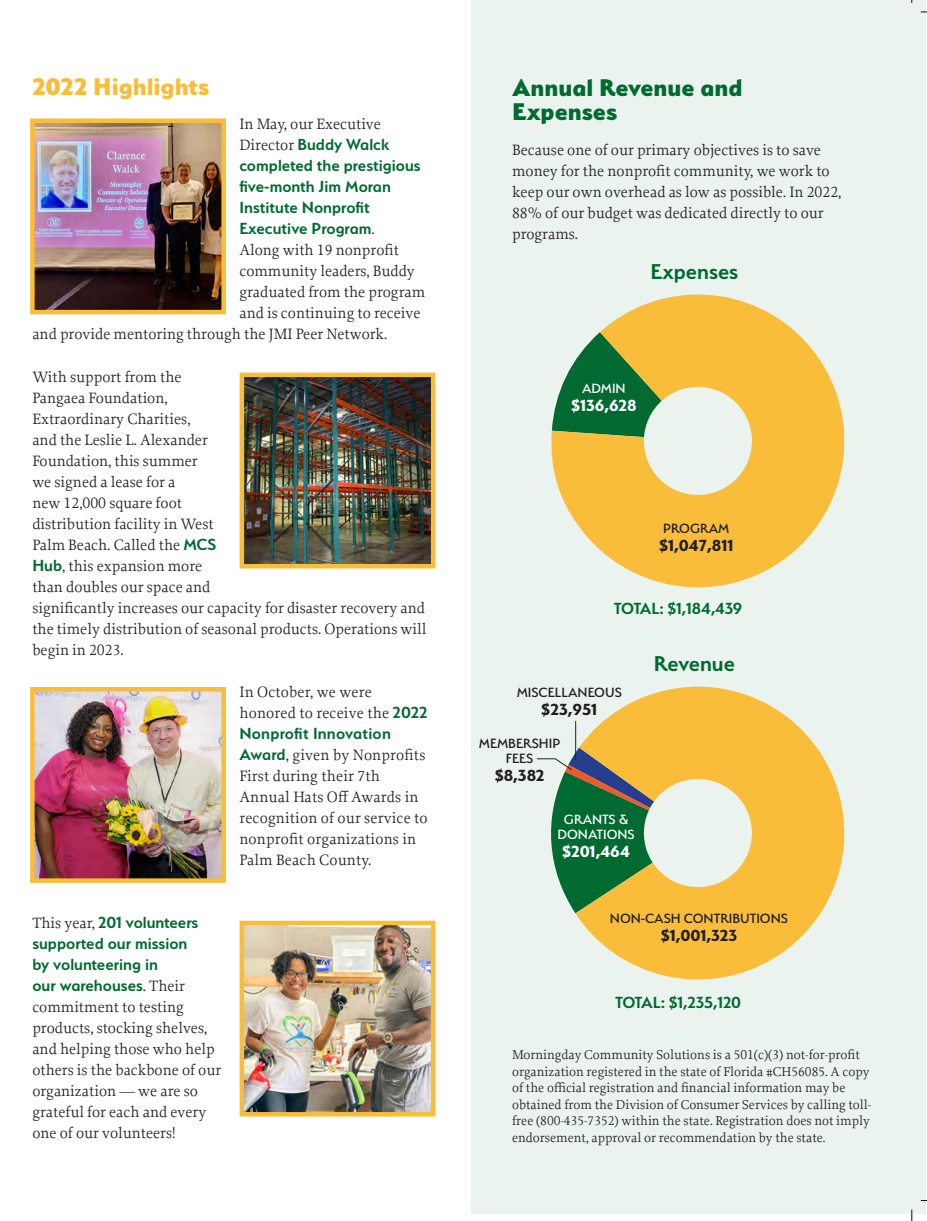
<style>
.page{position:relative;width:927px;height:1221px;background:#fff}
.page>*{position:absolute;margin:0;border:0;box-sizing:border-box;transform-origin:0 0}
.t1{font:800 27px/24px "Serenity";color:#006a30}
.t2{font:800 27px "Serenity";color:#f9bd3a}
.sub_green{font:600 24px "Serenity";color:#006a30}
.text{font:600 18px/21px "Serenity";color:#006a30}
.sub_green-2{font:700 18px "Serenity";color:#231f20}
.sub_green-3{font:600 18px "Serenity";letter-spacing:-.01em;color:#006a30}
.sub_green-4{font:700 18px "Serenity";color:#fff}
.text-2{font:15.75px/21px "Proforma";color:#231f20}
.sub_green-5{font:500 15px "Serenity";color:#231f20}
.sub_green-6{font:500 15px "Serenity";color:#fff}
.text-3{font:13.5px/16.5px "Proforma";color:#231f20}
.s1{font-family:"Proforma";font-weight:400;font-size:15.75px;color:#231f20}
.s2{font-family:"Serenity";font-weight:600;font-size:18px;color:#006a30}
</style>
<div class="page">
<div style="left:471px;top:0;width:454px;height:1213px;background:#ebf3ee"></div>
<svg style="left:551px;top:294px;width:294px;height:294px;fill:#f9bd3a"></svg>
<svg style="left:552px;top:332px;width:206px;height:169px"></svg>
<img style="left:35px;top:123px;width:186px;height:186px">
<div style="left:30px;top:118px;width:196px;height:196px;border:4px solid #f9bd3a"></div>
<img style="left:245px;top:377px;width:185px;height:186px">
<div style="left:240px;top:372px;width:195px;height:196px;border:4px solid #f9bd3a"></div>
<img style="left:35px;top:692px;width:186px;height:185px">
<div style="left:30px;top:687px;width:196px;height:195px;border:4px solid #f9bd3a"></div>
<img style="left:245px;top:925px;width:185px;height:186px">
<div style="left:240px;top:920px;width:195px;height:196px;border:4px solid #f9bd3a"></div>
<svg style="left:575px;top:686px;width:270px;height:294px;fill:#f9bd3a"></svg>
<hr style="left:575px;top:721px;width:1px;height:38px;background:#231f20">
<svg style="left:536px;top:747px;width:223px;height:166px"></svg>
<svg style="left:920px;top:11px;width:7px;height:2px"></svg>
<p class="t2" style="left:32px;top:71px;width:178px">2022 Highlights</p>
<p class="text-2" style="left:239px;top:113px;width:143px">In May, our Executive</p>
<p class="text" style="left:239px;top:134px;width:183px"><span class="s1">Director</span> Buddy Walck completed the prestigious five-month Jim Moran<br>Institute Nonprofit<br>Executive Program<span class="s1">.</span></p>
<p class="text-2" style="left:239px;top:239px;width:161px">Along with 19 nonprofit</p>
<p class="text-2" style="left:239px;top:260px;width:177px">community leaders, Buddy</p>
<p class="text-2" style="left:239px;top:281px;width:187px">graduated from the program</p>
<p class="text-2" style="left:239px;top:302px;width:183px">and is continuing to receive</p>
<p class="text-2" style="left:32px;top:323px;width:356px">and provide mentoring through the JMI Peer Network.</p>
<p class="text-2" style="left:32px;top:366px;width:395px">With support from the<br>Pangaea Foundation,<br>Extraordinary Charities,<br>and the Leslie L. Alexander<br>Foundation, this summer<br>we signed a lease for a<br>new 12,000 square foot<br>distribution facility in West<br>Palm Beach. Called the <span class="s2">MCS<br>Hub</span>, this expansion more<br>than doubles our space and<br>significantly increases our capacity for disaster recovery and the timely distribution of seasonal products. Operations will begin in 2023.</p>
<p class="text-2" style="left:239px;top:681px;width:190px">In October, we were honored to receive the <span class="s2">2022</span></p>
<p class="text" style="left:239px;top:723px;width:153px">Nonprofit Innovation</p>
<p class="text-2" style="left:239px;top:744px;width:190px"><span class="s2">Award</span>, given by Nonprofits<br>First during their 7th<br>Annual Hats Off Awards in recognition of our service to nonprofit organizations in<br>Palm Beach County.</p>
<p class="text" style="left:32px;top:912px;width:168px"><span class="s1">This year,</span> 201 volunteers supported our mission by volunteering in<br>our warehouses<span class="s1">. Their</span></p>
<p class="text-2" style="left:32px;top:996px;width:190px">commitment to testing products, stocking shelves, and helping those who help others is the backbone of our organization — we are so grateful for each and every one of our volunteers!</p>
<p class="t1" style="left:512px;top:76px;width:232px">Annual Revenue and<br>Expenses</p>
<p class="text-2" style="left:512px;top:139px;width:331px">Because one of our primary objectives is to save money for the nonprofit community, we work to keep our own overhead as low as possible. In 2022, 88% of our budget was dedicated directly to our programs.</p>
<p class="sub_green" style="left:650px;top:258px;width:89px">Expenses</p>
<p class="sub_green-6" style="left:582px;top:380px;width:45px">ADMIN</p>
<p class="sub_green-4" style="left:571px;top:395px;width:67px">$136,628</p>
<p class="sub_green-5" style="left:663px;top:520px;width:68px">PROGRAM</p>
<p class="sub_green-2" style="left:659px;top:535px;width:76px">$1,047,811</p>
<p class="sub_green-3" style="left:614px;top:598px;width:130px">TOTAL: $1,184,439</p>
<p class="sub_green-5" style="left:517px;top:684px;width:106px">MISCELLANEOUS</p>
<p class="sub_green-2" style="left:541px;top:699px;width:57px">$23,951</p>
<p class="sub_green-5" style="left:479px;top:735px;width:83px">MEMBERSHIP</p>
<p class="sub_green-5" style="left:506px;top:750px;width:29px">FEES</p>
<p class="sub_green-2" style="left:495px;top:765px;width:51px">$8,382</p>
<p class="sub_green-6" style="left:564px;top:811px;width:66px">GRANTS &amp;</p>
<p class="sub_green-6" style="left:557px;top:826px;width:79px">DONATIONS</p>
<p class="sub_green-4" style="left:562px;top:841px;width:69px">$201,464</p>
<p class="sub_green" style="left:654px;top:650px;width:83px">Revenue</p>
<p class="sub_green-5" style="left:610px;top:909px;width:179px">NON-CASH CONTRIBUTIONS</p>
<p class="sub_green-2" style="left:661px;top:924px;width:78px">$1,001,323</p>
<p class="sub_green-3" style="left:615px;top:991px;width:128px">TOTAL: $1,235,120</p>
<p class="text-3" style="left:512px;top:1046px;width:361px">Morningday Community Solutions is a 501(c)(3) not-for-profit organization registered in the state of Florida #CH56085. A copy of the official registration and financial information may be obtained from the Division of Consumer Services by calling toll&shy;free (800-435-7352) within the state. Registration does not imply endorsement, approval or recommendation by the state.</p>
</div>
